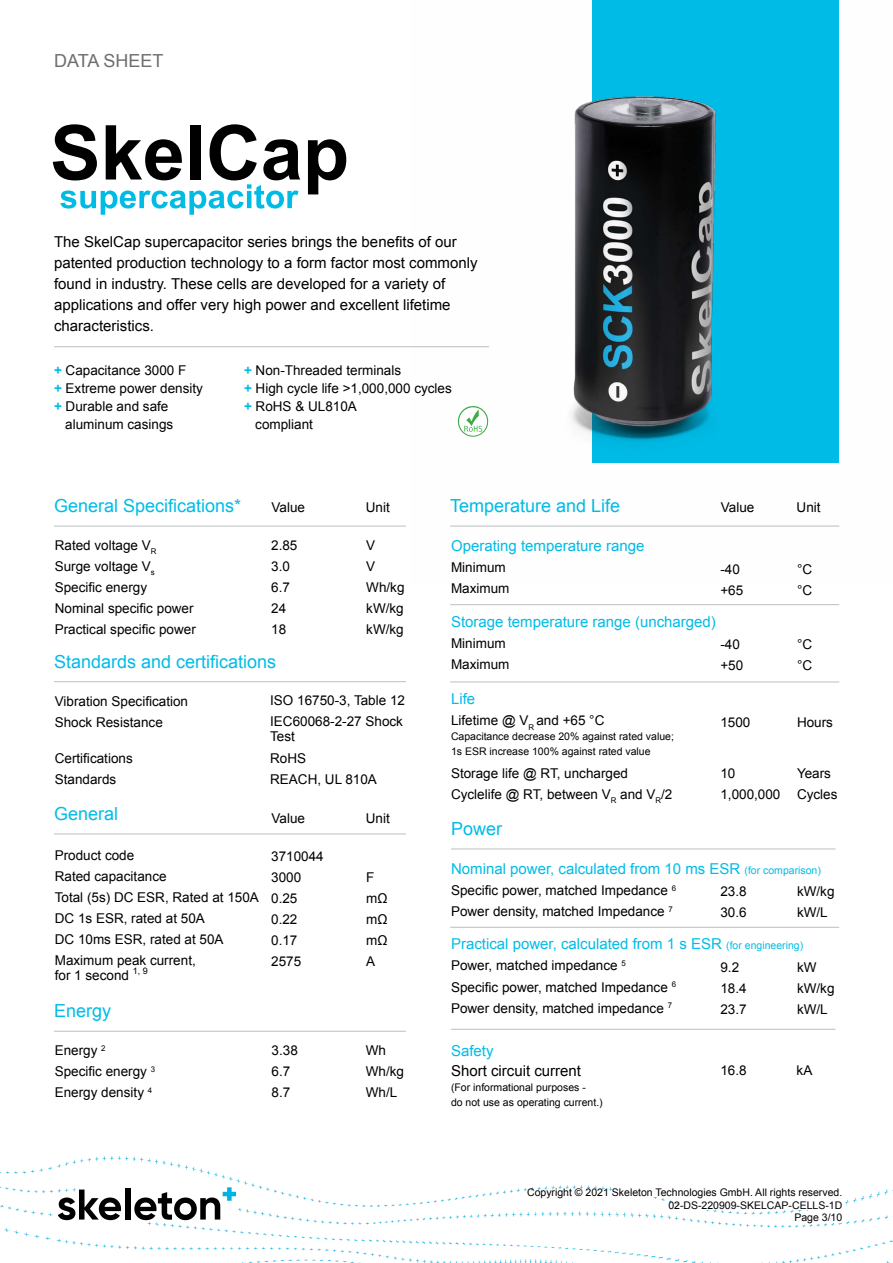
<style>
.page{position:relative;width:893px;height:1263px;background:#fff}
.page>*{position:absolute;margin:0;border:0;box-sizing:border-box;transform-origin:0 0}
.t1{font:18px "Arial";color:#00bce7}
.t2{font:18px "Arial";color:#6d6e71}
.t3{font:15px/21px "Arial";color:#000}
.t4{font:15px "Arial";color:#00bce7}
.t5{font:13.5px/21px "Arial";color:#000}
.t6{font:10.5px/12.6px "Arial";color:#000}
.s1{font-weight:700;color:#00bce7}
.s2{font-size:10.5px}
</style>
<div class="page">
<img style="left:0;top:1156px;width:893px;height:107px">
<svg style="left:49px;top:1182px;width:190px;height:44px"></svg>
<div style="left:615px;top:1188px;width:227px;height:9px;background:#fff"></div>
<div style="left:681px;top:1201px;width:161px;height:9px;background:#fff"></div>
<div style="left:800px;top:1214px;width:42px;height:9px;background:#fff"></div>
<hr style="left:54px;top:346px;width:435px;height:1px;background:#bcbec0">
<svg style="left:308px;top:139px;width:38px;height:55px"></svg>
<svg style="left:53px;top:124px;width:247px;height:91px"></svg>
<hr style="left:54px;top:526px;width:352px;height:1px;background:#bcbec0">
<hr style="left:54px;top:1031px;width:352px;height:1px;background:#bcbec0">
<hr style="left:54px;top:681px;width:352px;height:1px;background:#bcbec0">
<hr style="left:450px;top:604px;width:389px;height:1px;background:#bcbec0">
<hr style="left:450px;top:682px;width:389px;height:1px;background:#bcbec0">
<hr style="left:54px;top:834px;width:352px;height:1px;background:#bcbec0">
<hr style="left:451px;top:849px;width:384px;height:1px;background:#bcbec0">
<hr style="left:451px;top:1029px;width:384px;height:1px;background:#bcbec0">
<hr style="left:450px;top:927px;width:389px;height:1px;background:#bcbec0">
<img style="left:412px;top:0;width:428px;height:527px">
<h1 class="t2" style="left:54px;top:49px;width:111px">DATA SHEET</h1>
<p class="t3" style="left:54px;top:231px;width:425px">The SkelCap supercapacitor series brings the benefits of our patented production technology to a form factor most commonly found in industry. These cells are developed for a variety of applications and offer very high power and excellent lifetime characteristics.</p>
<p class="t5" style="left:54px;top:360px;width:134px"><span class="s1">+</span> Capacitance 3000 F</p>
<p class="t5" style="left:54px;top:378px;width:150px"><span class="s1">+</span> Extreme power density</p>
<p class="t5" style="left:54px;top:396px;width:116px"><span class="s1">+</span> Durable and safe</p>
<p class="t5" style="left:65px;top:414px;width:110px">aluminum casings</p>
<p class="t5" style="left:244px;top:360px;width:159px"><span class="s1">+</span> Non-Threaded terminals</p>
<p class="t5" style="left:244px;top:378px;width:209px"><span class="s1">+</span> High cycle life &gt;1,000,000 cycles</p>
<p class="t5" style="left:244px;top:396px;width:114px"><span class="s1">+</span> RoHS &amp; UL810A</p>
<p class="t5" style="left:255px;top:414px;width:59px">compliant</p>
<h1 class="t1" style="left:54px;top:494px;width:189px">General Specifications*</h1>
<p class="t5" style="left:272px;top:497px;width:35px">Value</p>
<h1 class="t1" style="left:450px;top:494px;width:172px">Temperature and Life</h1>
<p class="t5" style="left:366px;top:497px;width:26px">Unit</p>
<p class="t5" style="left:721px;top:497px;width:35px">Value</p>
<p class="t5" style="left:55px;top:535px;width:143px">Rated voltage V<sub>R<br></sub>Surge voltage V<sub>s<br></sub>Specific energy<br>Nominal specific power<br>Practical specific power</p>
<p class="t5" style="left:271px;top:535px;width:28px">2.85<br>3.0<br>6.7<br>24<br>18</p>
<h1 class="t1" style="left:54px;top:650px;width:224px">Standards and certifications</h1>
<p class="t5" style="left:366px;top:535px;width:40px">V<br>V<br>Wh/kg kW/kg kW/kg</p>
<p class="t5" style="left:55px;top:690px;width:135px">Vibration Specification<br>Shock Resistance</p>
<p class="t5" style="left:55px;top:747px;width:80px">Certifications<br>Standards</p>
<h1 class="t1" style="left:54px;top:802px;width:66px">General</h1>
<p class="t5" style="left:270px;top:690px;width:136px">ISO 16750-3, Table 12<br>IEC60068-2-27 Shock</p>
<p class="t5" style="left:270px;top:726px;width:108px">Test<br>RoHS<br>REACH, UL 810A</p>
<p class="t5" style="left:272px;top:808px;width:35px">Value</p>
<p class="t5" style="left:366px;top:808px;width:26px">Unit</p>
<p class="t4" style="left:451px;top:536px;width:195px">Operating temperature range</p>
<p class="t5" style="left:451px;top:557px;width:60px">Minimum<br>Maximum</p>
<p class="t4" style="left:451px;top:612px;width:266px">Storage temperature range (uncharged)</p>
<p class="t5" style="left:451px;top:633px;width:60px">Minimum<br>Maximum</p>
<p class="t5" style="left:720px;top:559px;width:24px">-40 +65</p>
<p class="t5" style="left:720px;top:634px;width:24px">-40 +50</p>
<p class="t4" style="left:451px;top:689px;width:26px">Life</p>
<p class="t5" style="left:451px;top:710px;width:155px">Lifetime @ V<sub>R</sub> and +65 °C</p>
<p class="t6" style="left:451px;top:729px;width:224px;line-height:15px">Capacitance decrease 20% against rated value;<br>1s ESR increase 100% against rated value</p>
<p class="t5" style="left:451px;top:762px;width:223px">Storage life @ RT, uncharged<br>Cyclelife @ RT, between V<sub>R</sub> and V<sub>R</sub>/2</p>
<h1 class="t1" style="left:451px;top:817px;width:53px">Power</h1>
<p class="t5" style="left:720px;top:711px;width:32px">1500</p>
<p class="t5" style="left:720px;top:762px;width:62px">10<br>1,000,000</p>
<p class="t5" style="left:797px;top:497px;width:26px">Unit</p>
<p class="t5" style="left:797px;top:559px;width:17px">°C °C</p>
<p class="t5" style="left:797px;top:634px;width:17px">°C °C</p>
<p class="t5" style="left:797px;top:711px;width:38px">Hours</p>
<p class="t5" style="left:797px;top:762px;width:42px">Years<br>Cycles</p>
<p class="t5" style="left:55px;top:845px;width:206px">Product code<br>Rated capacitance<br>Total (5s) DC ESR, Rated at 150A<br>DC 1s ESR, rated at 50A<br>DC 10ms ESR, rated at 50A<br>Maximum peak current,</p>
<p class="t5" style="left:55px;top:965px;width:95px">for 1 second <sup>1,</sup> <sup>9</sup></p>
<h1 class="t1" style="left:54px;top:999px;width:59px">Energy</h1>
<p class="t5" style="left:55px;top:1040px;width:102px">Energy <sup>2<br></sup>Specific energy <sup>3<br></sup>Energy density <sup>4</sup></p>
<p class="t5" style="left:271px;top:846px;width:54px">3710044<br>3000<br>0.25<br>0.22<br>0.17<br>2575</p>
<p class="t5" style="left:272px;top:1040px;width:28px">3.38<br>6.7<br>8.7</p>
<p class="t5" style="left:366px;top:867px;width:23px">F mΩ mΩ mΩ<br>A</p>
<p class="t5" style="left:366px;top:1040px;width:40px">Wh<br>Wh/kg<br>Wh/L</p>
<p class="t4" style="left:451px;top:859px;width:371px">Nominal power, calculated from 10 ms ESR <span class="s2">(for comparison)</span></p>
<p class="t5" style="left:451px;top:880px;width:226px">Specific power, matched Impedance <sup>6<br></sup>Power density, matched Impedance <sup>7</sup></p>
<p class="t4" style="left:451px;top:934px;width:354px">Practical power, calculated from 1 s ESR <span class="s2">(for engineering)</span></p>
<p class="t5" style="left:451px;top:955px;width:226px">Power, matched impedance <sup>5<br></sup>Specific power, matched Impedance <sup>6<br></sup>Power density, matched impedance <sup>7</sup></p>
<p class="t5" style="left:797px;top:881px;width:39px">kW/kg kW/L</p>
<p class="t5" style="left:720px;top:881px;width:28px">23.8<br>30.6</p>
<p class="t5" style="left:720px;top:957px;width:28px">9.2<br>18.4<br>23.7</p>
<p class="t5" style="left:797px;top:957px;width:39px">kW kW/kg kW/L</p>
<p class="t4" style="left:451px;top:1041px;width:44px">Safety</p>
<p class="t3" style="left:451px;top:1060px;width:132px">Short circuit current</p>
<p class="t6" style="left:451px;top:1079px;width:153px;line-height:15px">(For informational purposes -<br>do not use as operating current.)</p>
<p class="t5" style="left:720px;top:1060px;width:28px">16.8</p>
<p class="t5" style="left:797px;top:1060px;width:17px">kA</p>
<p class="t6" style="left:527px;top:1186px;width:317px;text-align:right">Copyright © 2021 Skeleton Technologies GmbH. All rights reserved.<br>02-DS-220909-SKELCAP-CELLS-1D<br>Page 3/10</p>
</div>
